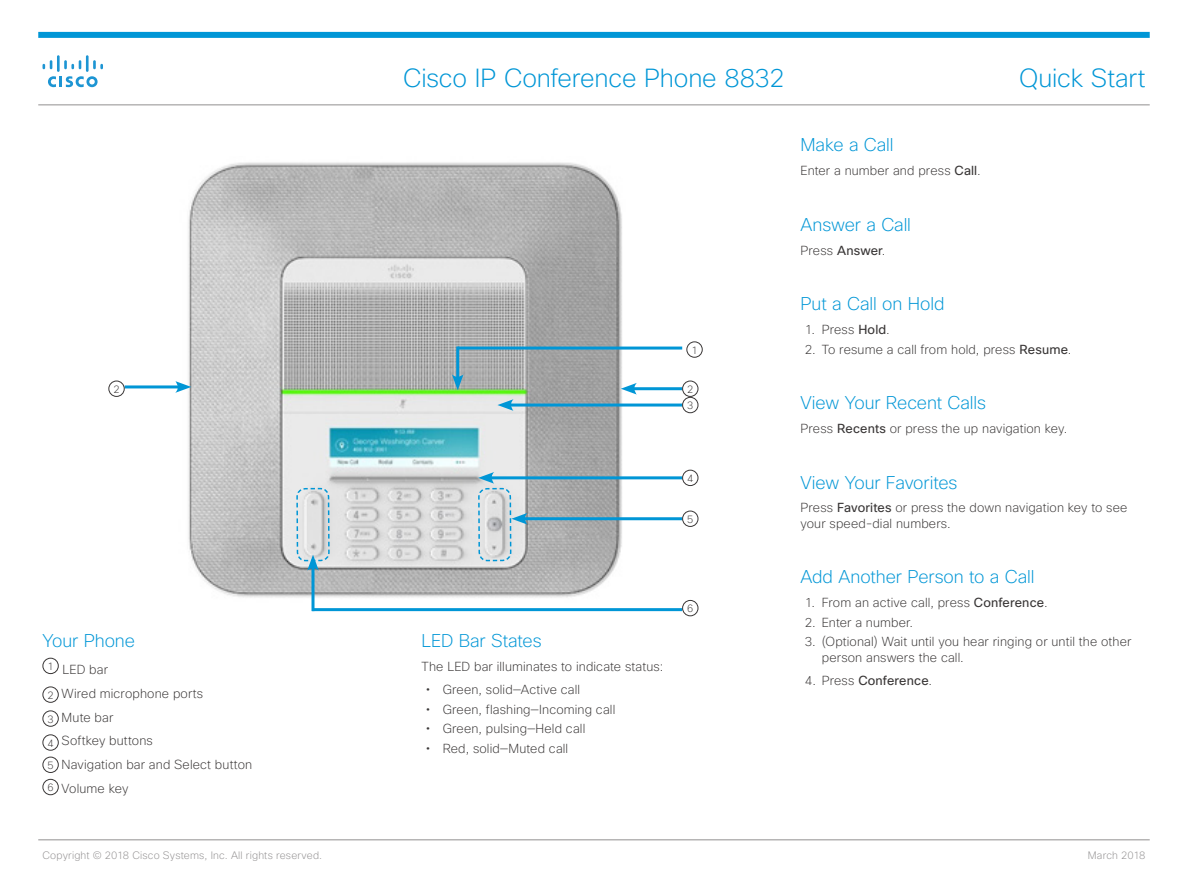
<style>
.page{position:relative;width:1188px;height:893px;background:#fff}
.page>*{position:absolute;margin:0;border:0;box-sizing:border-box;transform-origin:0 0}
.t1{font:200 25.5px "Cisco Sans";letter-spacing:-.005em;color:#0096d6}
.title__2_in__chapte{font:200 18px "Cisco Sans";letter-spacing:-.005em;color:#0096d6}
.Only_one_step{font:200 12.75px/15.3px "Cisco Sans";letter-spacing:.01em;color:#393636}
.p__1{font:200 12.75px "Cisco Sans";letter-spacing:.01em;color:#393636}
.t2{font:12.75px "Cisco Sans";letter-spacing:.01em;color:#393636}
.t3{font:200 10.5px "Cisco Sans";letter-spacing:.015em;color:#918f90}
.p__1-2{font:200 10.5px "Cisco Sans";color:#393636}
.s1{font-weight:400}
.s2{font-weight:200}
</style>
<div class="page">
<div style="left:38px;top:32px;width:1112px;height:6px;background:#0096d6"></div>
<svg style="left:48px;top:76px;width:50px;height:11px"></svg>
<svg style="left:43px;top:60px;width:9px;height:9px"></svg>
<hr style="left:57px;top:55px;width:3px;height:17px;background:#1d95d3">
<svg style="left:64px;top:60px;width:17px;height:9px"></svg>
<hr style="left:86px;top:55px;width:3px;height:17px;background:#1d95d3">
<svg style="left:93px;top:60px;width:10px;height:9px"></svg>
<hr style="left:38px;top:104px;width:1112px;height:1px;background:#918f90">
<hr style="left:38px;top:839px;width:1112px;height:1px;background:#918f90">
<div style="left:43px;top:658px;width:16px;height:16px;border:1px solid #393636;border-radius:50%"></div>
<img style="left:188px;top:162px;width:444px;height:446px">
<hr style="left:508px;top:404px;width:174px;height:3px;background:#0096d6">
<svg style="left:497px;top:399px;width:17px;height:12px"></svg>
<hr style="left:489px;top:476px;width:193px;height:3px;background:#0096d6">
<hr style="left:522px;top:517px;width:160px;height:3px;background:#0096d6">
<svg style="left:477px;top:472px;width:51px;height:90px;background:#c4d3d9"></svg>
<hr style="left:125px;top:385px;width:56px;height:3px;background:#0096d6">
<svg style="left:175px;top:381px;width:16px;height:12px"></svg>
<hr style="left:631px;top:387px;width:51px;height:3px;background:#0096d6">
<svg style="left:621px;top:383px;width:16px;height:12px"></svg>
<hr style="left:458px;top:347px;width:224px;height:3px;background:#0096d6">
<hr style="left:312px;top:565px;width:3px;height:46px;background:#0096d6">
<svg style="left:296px;top:487px;width:34px;height:84px;background:#c7d5da"></svg>
<hr style="left:312px;top:608px;width:370px;height:3px;background:#0096d6">
<div style="left:686px;top:341px;width:17px;height:17px;border:1px solid #393636;border-radius:50%"></div>
<div style="left:682px;top:381px;width:16px;height:16px;border:1px solid #393636;border-radius:50%"></div>
<div style="left:108px;top:381px;width:17px;height:16px;border:1px solid #393636;border-radius:50%"></div>
<div style="left:682px;top:397px;width:16px;height:16px;border:1px solid #393636;border-radius:50%"></div>
<div style="left:682px;top:470px;width:16px;height:16px;border:1px solid #393636;border-radius:50%"></div>
<div style="left:682px;top:511px;width:16px;height:16px;border:1px solid #393636;border-radius:50%"></div>
<div style="left:682px;top:600px;width:16px;height:16px;border:1px solid #393636;border-radius:50%"></div>
<div style="left:43px;top:686px;width:16px;height:17px;border:1px solid #393636;border-radius:50%"></div>
<hr style="left:456px;top:347px;width:3px;height:33px;background:#0096d6">
<svg style="left:452px;top:374px;width:12px;height:16px"></svg>
<div style="left:43px;top:710px;width:16px;height:17px;border:1px solid #393636;border-radius:50%"></div>
<div style="left:43px;top:734px;width:16px;height:17px;border:1px solid #393636;border-radius:50%"></div>
<div style="left:43px;top:757px;width:16px;height:16px;border:1px solid #393636;border-radius:50%"></div>
<div style="left:43px;top:779px;width:16px;height:16px;border:1px solid #393636;border-radius:50%"></div>
<h1 class="t1" style="left:403px;top:62px;width:383px">Cisco IP Conference Phone 8832</h1>
<h1 class="t1" style="left:1019px;top:62px;width:128px">Quick Start</h1>
<p class="title__2_in__chapte" style="left:801px;top:133px;width:95px">Make a Call</p>
<p class="Only_one_step" style="left:801px;top:163px;width:182px">Enter a number and press <span class="s1">Call</span>.</p>
<p class="p__1-2" style="left:691px;top:343px;width:8px">1</p>
<p class="p__1-2" style="left:113px;top:382px;width:8px">2</p>
<p class="p__1-2" style="left:687px;top:382px;width:8px">2</p>
<p class="p__1-2" style="left:687px;top:399px;width:8px">3</p>
<p class="p__1-2" style="left:687px;top:471px;width:8px">4</p>
<p class="p__1-2" style="left:687px;top:512px;width:8px">5</p>
<p class="title__2_in__chapte" style="left:43px;top:629px;width:94px">Your Phone</p>
<p class="p__1-2" style="left:47px;top:659px;width:8px">1</p>
<p class="p__1" style="left:63px;top:661px;width:47px">LED bar</p>
<p class="p__1" style="left:62px;top:685px;width:143px">Wired microphone ports</p>
<p class="p__1" style="left:62px;top:709px;width:53px">Mute bar</p>
<p class="p__1" style="left:62px;top:733px;width:93px">Softkey buttons</p>
<p class="p__1" style="left:62px;top:756px;width:192px">Navigation bar and Select button</p>
<p class="p__1" style="left:62px;top:780px;width:68px">Volume key</p>
<p class="p__1-2" style="left:47px;top:688px;width:8px">2</p>
<p class="p__1-2" style="left:47px;top:712px;width:8px">3</p>
<p class="p__1-2" style="left:47px;top:736px;width:8px">4</p>
<p class="p__1-2" style="left:47px;top:758px;width:8px">5</p>
<p class="p__1-2" style="left:47px;top:781px;width:8px">6</p>
<p class="title__2_in__chapte" style="left:422px;top:629px;width:122px">LED Bar States</p>
<p class="p__1" style="left:422px;top:658px;width:243px">The LED bar illuminates to indicate status:</p>
<p class="Only_one_step" style="left:443px;top:683px;width:139px">Green, solid—Active call</p>
<p class="Only_one_step" style="left:443px;top:702px;width:174px">Green, flashing—Incoming call</p>
<p class="Only_one_step" style="left:443px;top:722px;width:144px">Green, pulsing—Held call</p>
<p class="Only_one_step" style="left:443px;top:741px;width:127px">Red, solid—Muted call</p>
<p class="p__1-2" style="left:687px;top:602px;width:8px">6</p>
<p class="title__2_in__chapte" style="left:801px;top:213px;width:112px">Answer a Call</p>
<p class="Only_one_step" style="left:801px;top:243px;width:86px">Press <span class="s1">Answer</span>.</p>
<p class="title__2_in__chapte" style="left:801px;top:292px;width:145px">Put a Call on Hold</p>
<p class="Only_one_step" style="left:805px;top:322px;width:87px">1. Press <span class="s1">Hold</span>.</p>
<p class="Only_one_step" style="left:805px;top:342px;width:268px">2. To resume a call from hold, press <span class="s1">Resume</span>.</p>
<p class="title__2_in__chapte" style="left:801px;top:391px;width:187px">View Your Recent Calls</p>
<p class="Only_one_step" style="left:801px;top:421px;width:268px">Press <span class="s1">Recents</span> or press the up navigation key.</p>
<p class="title__2_in__chapte" style="left:801px;top:471px;width:159px">View Your Favorites</p>
<p class="Only_one_step" style="left:801px;top:501px;width:328px">Press <span class="s1">Favorites</span> or press the down navigation key to see your speed-dial numbers.</p>
<p class="title__2_in__chapte" style="left:801px;top:565px;width:235px">Add Another Person to a Call</p>
<p class="Only_one_step" style="left:805px;top:595px;width:244px">1. From an active call, press <span class="s1">Conference</span>.</p>
<p class="Only_one_step" style="left:805px;top:615px;width:110px">2. Enter a number.</p>
<p class="Only_one_step" style="left:822px;top:634px;width:311px;text-indent:-17px">3. (Optional) Wait until you hear ringing or until the other person answers the call.</p>
<p class="t2" style="left:805px;top:673px;width:129px"><span class="s2">4. Press</span> Conference<span class="s2">.</span></p>
<p class="t3" style="left:43px;top:848px;width:281px">Copyright © 2018 Cisco Systems, Inc. All rights reserved.</p>
<p class="t3" style="left:1088px;top:848px;width:59px">March 2018</p>
</div>
